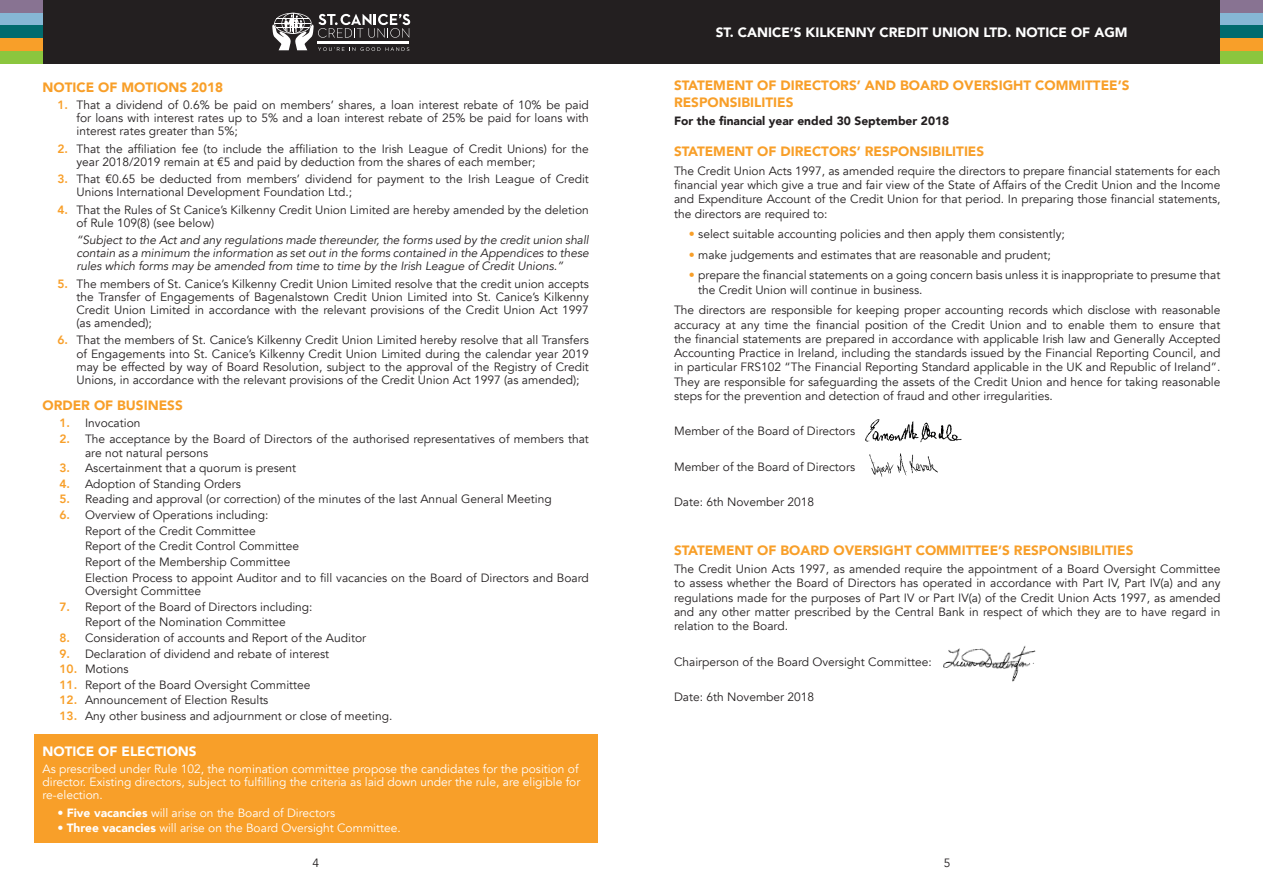
<style>
.page{position:relative;width:1263px;height:893px;background:#fff}
.page>*{position:absolute;margin:0;border:0;box-sizing:border-box;transform-origin:0 0}
.t1{font:900 13.5px/16.5px "Avenir";color:#f89f29}
.t2{font:900 13.5px "Avenir";color:#fff}
.t3{font:12px/14.2px "Avenir";color:#231f20;text-align:justify}
.t4{font:12px/13.2px "Avenir";color:#fff}
.t5{font:italic 12px/13.2px "Avenir";letter-spacing:-.005em;color:#231f20;text-align:justify}
.t6{font:900 12px "Avenir";color:#231f20}
.s1{font-weight:800;color:#f89f29}
.s2{font-weight:900}
.s3{color:#f89f29}
</style>
<div class="page">
<img style="left:865px;top:419px;width:97px;height:24px">
<img style="left:869px;top:453px;width:69px;height:24px">
<img style="left:943px;top:646px;width:93px;height:36px">
<div style="left:0;top:0;width:631px;height:64px;background:#231f20"></div>
<div style="left:631px;top:0;width:632px;height:64px;background:#231f20"></div>
<svg style="left:272px;top:12px;width:138px;height:39px"></svg>
<div style="left:0;top:0;width:43px;height:13px;background:#887392"></div>
<div style="left:0;top:13px;width:43px;height:13px;background:#86b7d5"></div>
<div style="left:0;top:26px;width:43px;height:12px;background:#006b6e"></div>
<div style="left:0;top:38px;width:43px;height:13px;background:#f89f29"></div>
<div style="left:0;top:51px;width:43px;height:13px;background:#8bc63e"></div>
<div style="left:1220px;top:0;width:43px;height:13px;background:#887392"></div>
<div style="left:1220px;top:13px;width:43px;height:13px;background:#86b7d5"></div>
<div style="left:1220px;top:26px;width:43px;height:12px;background:#006b6e"></div>
<div style="left:1220px;top:38px;width:43px;height:13px;background:#f89f29"></div>
<div style="left:1220px;top:51px;width:43px;height:13px;background:#8bc63e"></div>
<div style="left:34px;top:735px;width:563px;height:108px;background:#f89f29"></div>
<p class="t1" style="left:43px;top:78px;width:182px">NOTICE OF MOTIONS 2018</p>
<p class="t3" style="left:77px;top:98px;width:514px;line-height:13.2px;text-indent:-19px"><span class="s1">1.</span> That a dividend of 0.6% be paid on members’ shares, a loan interest rebate of 10% be paid for loans with interest rates up to 5% and a loan interest rebate of 25% be paid for loans with interest rates greater than 5%;</p>
<p class="t3" style="left:77px;top:142px;width:514px;line-height:13.2px;text-indent:-19px"><span class="s1">2.</span> That the affiliation fee (to include the affiliation to the Irish League of Credit Unions) for the year 2018/2019 remain at €5 and paid by deduction from the shares of each member;</p>
<p class="t3" style="left:77px;top:173px;width:514px;line-height:13.2px;text-indent:-19px"><span class="s1">3.</span> That €0.65 be deducted from members’ dividend for payment to the Irish League of Credit<br>Unions International Development Foundation Ltd.;</p>
<p class="t3" style="left:76px;top:203px;width:514px;line-height:13.2px;text-indent:-19px"><span class="s1">4.</span> That the Rules of St Canice’s Kilkenny Credit Union Limited are hereby amended by the deletion of Rule 109(8) (see below)</p>
<p class="t5" style="left:76px;top:234px;width:514px">“Subject to the Act and any regulations made thereunder, the forms used by the credit union shall contain as a minimum the information as set out in the forms contained in the Appendices to these rules which forms may be amended from time to time by the Irish League of Credit Unions.”</p>
<p class="t3" style="left:76px;top:277px;width:514px;line-height:13.2px;text-indent:-19px"><span class="s1">5.</span> The members of St. Canice’s Kilkenny Credit Union Limited resolve that the credit union accepts the Transfer of Engagements of Bagenalstown Credit Union Limited into St. Canice’s Kilkenny Credit Union Limited in accordance with the relevant provisions of the Credit Union Act 1997 (as amended);</p>
<p class="t3" style="left:76px;top:334px;width:514px;line-height:13.2px;text-indent:-19px"><span class="s1">6.</span> That the members of St. Canice’s Kilkenny Credit Union Limited hereby resolve that all Transfers of Engagements into St. Canice’s Kilkenny Credit Union Limited during the calendar year 2019 may be effected by way of Board Resolution, subject to the approval of the Registry of Credit Unions, in accordance with the relevant provisions of the Credit Union Act 1997 (as amended);</p>
<p class="t1" style="left:43px;top:396px;width:142px">ORDER OF BUSINESS</p>
<p class="t3" style="left:60px;top:416px;width:82px"><span class="s1">1.</span> Invocation</p>
<p class="t3" style="left:85px;top:432px;width:505px;line-height:13.5px;text-indent:-26px"><span class="s1">2.</span> The acceptance by the Board of Directors of the authorised representatives of members that are not natural persons</p>
<p class="t3" style="left:60px;top:461px;width:238px"><span class="s1">3.</span> Ascertainment that a quorum is present</p>
<p class="t3" style="left:60px;top:477px;width:183px"><span class="s1">4.</span> Adoption of Standing Orders</p>
<p class="t3" style="left:60px;top:492px;width:494px"><span class="s1">5.</span> Reading and approval (or correction) of the minutes of the last Annual General Meeting</p>
<p class="t3" style="left:85px;top:507px;width:505px;line-height:15.6px;text-align:left;text-indent:-26px"><span class="s1">6.</span> Overview of Operations including:<br>Report of the Credit Committee<br>Report of the Credit Control Committee<br>Report of the Membership Committee<br>Election Process to appoint Auditor and to fill vacancies on the Board of Directors and Board</p>
<p class="t3" style="left:85px;top:584px;width:117px">Oversight Committee</p>
<p class="t3" style="left:60px;top:599px;width:255px;line-height:15.6px;text-align:center"><span class="s1">7.</span> Report of the Board of Directors including:<br>Report of the Nomination Committee</p>
<p class="t3" style="left:60px;top:631px;width:308px"><span class="s1">8.</span> Consideration of accounts and Report of the Auditor</p>
<p class="t3" style="left:60px;top:647px;width:271px"><span class="s1">9.</span> Declaration of dividend and rebate of interest</p>
<p class="t3" style="left:60px;top:662px;width:71px"><span class="s1">10.</span> Motions</p>
<p class="t3" style="left:60px;top:678px;width:253px"><span class="s1">11.</span> Report of the Board Oversight Committee</p>
<p class="t3" style="left:60px;top:693px;width:210px"><span class="s1">12.</span> Announcement of Election Results</p>
<p class="t3" style="left:60px;top:709px;width:334px"><span class="s1">13.</span> Any other business and adjournment or close of meeting.</p>
<p class="t2" style="left:43px;top:739px;width:156px">NOTICE OF ELECTIONS</p>
<p class="t4" style="left:43px;top:762px;width:539px">As prescribed under Rule 102, the nomination committee propose the candidates for the position of director. Existing directors, subject to fulfilling the criteria as laid down under the rule, are eligible for re-election.</p>
<p class="t4" style="left:57px;top:806px;width:279px">• <span class="s2">Five vacancies</span> will arise on the Board of Directors</p>
<p class="t4" style="left:57px;top:821px;width:345px">• <span class="s2">Three vacancies</span> will arise on the Board Oversight Committee.</p>
<p class="t2" style="left:716px;top:21px;width:413px">ST. CANICE’S KILKENNY CREDIT UNION LTD. NOTICE OF AGM</p>
<p class="t1" style="left:674px;top:77px;width:457px">STATEMENT OF DIRECTORS’ AND BOARD OVERSIGHT COMMITTEE’S<br>RESPONSIBILITIES</p>
<p class="t6" style="left:674px;top:111px;width:277px">For the financial year ended 30 September 2018</p>
<p class="t1" style="left:674px;top:143px;width:312px">STATEMENT OF DIRECTORS’ RESPONSIBILITIES</p>
<p class="t3" style="left:674px;top:164px;width:548px">The Credit Union Acts 1997, as amended require the directors to prepare financial statements for each financial year which give a true and fair view of the State of Affairs of the Credit Union and the Income and Expenditure Account of the Credit Union for that period. In preparing those financial statements, the directors are required to:</p>
<p class="t3" style="left:689px;top:227px;width:377px"><span class="s3">•</span> select suitable accounting policies and then apply them consistently;</p>
<p class="t3" style="left:689px;top:248px;width:364px"><span class="s3">•</span> make judgements and estimates that are reasonable and prudent;</p>
<p class="t3" style="left:698px;top:268px;width:524px;text-indent:-9px"><span class="s3">•</span> prepare the financial statements on a going concern basis unless it is inappropriate to presume that the Credit Union will continue in business.</p>
<p class="t3" style="left:674px;top:303px;width:548px">The directors are responsible for keeping proper accounting records which disclose with reasonable accuracy at any time the financial position of the Credit Union and to enable them to ensure that the financial statements are prepared in accordance with applicable Irish law and Generally Accepted Accounting Practice in Ireland, including the standards issued by the Financial Reporting Council, and in particular FRS102 “The Financial Reporting Standard applicable in the UK and Republic of Ireland”.<br>They are responsible for safeguarding the assets of the Credit Union and hence for taking reasonable steps for the prevention and detection of fraud and other irregularities.</p>
<p class="t3" style="left:674px;top:424px;width:183px">Member of the Board of Directors</p>
<p class="t3" style="left:674px;top:460px;width:183px">Member of the Board of Directors</p>
<p class="t3" style="left:674px;top:495px;width:142px">Date: 6th November 2018</p>
<p class="t1" style="left:674px;top:541px;width:461px">STATEMENT OF BOARD OVERSIGHT COMMITTEE’S RESPONSIBILITIES</p>
<p class="t3" style="left:674px;top:562px;width:548px">The Credit Union Acts 1997, as amended require the appointment of a Board Oversight Committee to assess whether the Board of Directors has operated in accordance with Part IV, Part IV(a) and any regulations made for the purposes of Part IV or Part IV(a) of the Credit Union Acts 1997, as amended and any other matter prescribed by the Central Bank in respect of which they are to have regard in relation to the Board.</p>
<p class="t3" style="left:674px;top:655px;width:259px">Chairperson of the Board Oversight Committee:</p>
<p class="t3" style="left:674px;top:690px;width:142px">Date: 6th November 2018</p>
<p class="t3" style="left:312px;top:856px;width:8px">4</p>
<p class="t3" style="left:944px;top:856px;width:8px">5</p>
</div>
